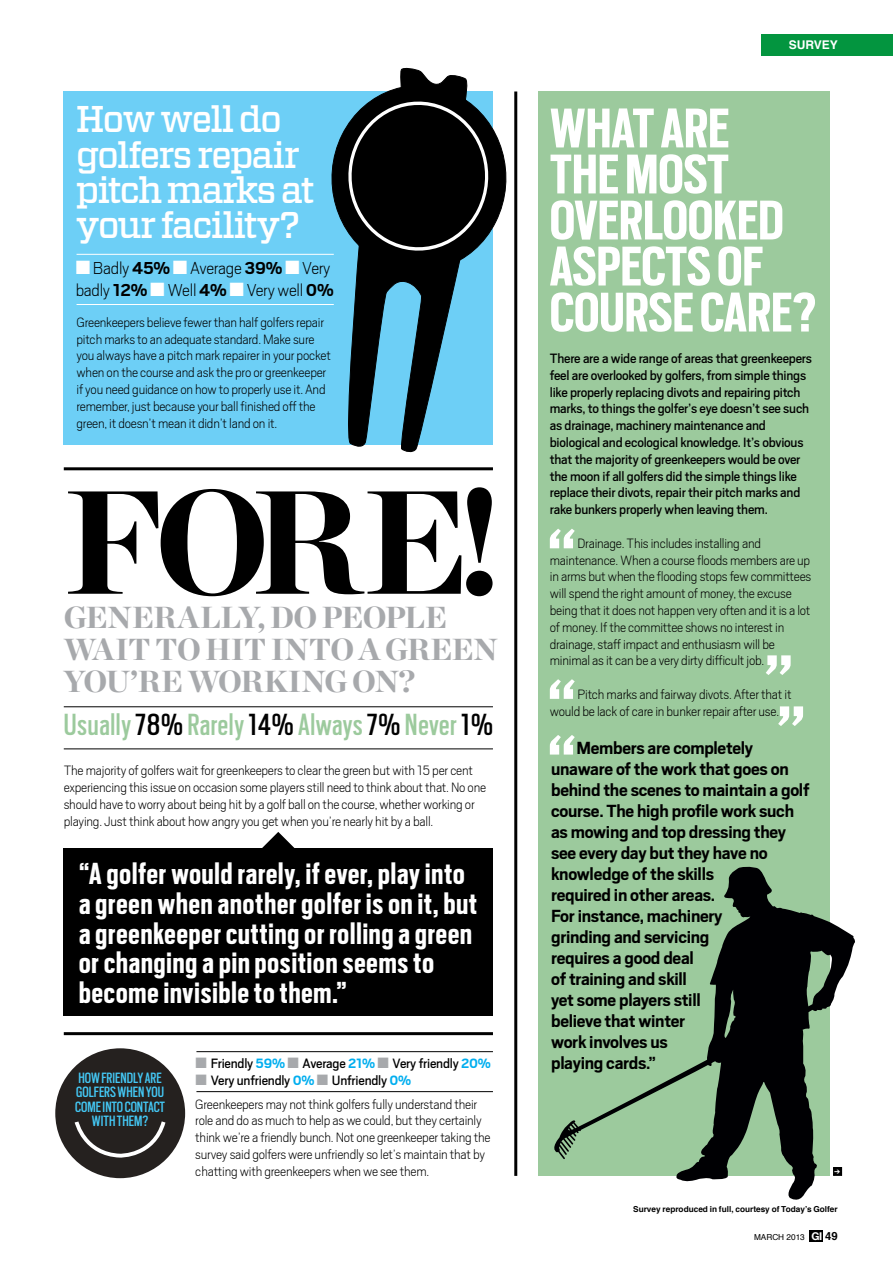
<style>
.page{position:relative;width:893px;height:1263px;background:#fff}
.page>*{position:absolute;margin:0;border:0;box-sizing:border-box;transform-origin:0 0}
.t1{font:900 146.7px "Chronicle Display";color:#000}
.t2{font:700 62.1px/46px "Scout Cond";letter-spacing:.005em;color:#fff}
.t3{font:500 37.2px/35.4px "Vitesse";letter-spacing:-.055em;color:#fff}
.t4{font:33.9px "Scout Cond";letter-spacing:.02em;color:#9cca9d}
.t5{font:700 33.75px/29.8px "Scout Cond";letter-spacing:.03em;color:#fff}
.t6{font:900 30.45px/32.1px "Chronicle Display";letter-spacing:-.025em;color:#a7a9ac}
.t7{font:700 19.5px/21px "Scout";letter-spacing:-.015em;color:#000}
.t8{font:200 19.2px/21.5px "Scout";letter-spacing:-.015em;color:#000}
.t9{font:16.65px/14.4px "Scout Cond";color:#44c8f5;text-align:center}
.t10{font:200 15px/16.8px "Scout";letter-spacing:-.015em;color:#000}
.t11{font:15px/16.8px "Scout";letter-spacing:-.015em;color:#000}
.t12{font:700 12px "Helvetica";color:#fff}
.t13{font:700 8.25px "Helvetica";color:#000}
.t14{font:8.25px "Helvetica";color:#000}
.s1{color:#fff}
.s2{font-weight:700}
.s3{color:#000}
.s4{color:#a7a9ac}
.s5{font-weight:700;color:#00aeef}
.s6{font-weight:400}
.s7{font-family:"Helvetica Neue";font-weight:700;font-size:10.8px;color:#fff}
.s8{font-weight:700;font-size:11.25px}
</style>
<div class="page">
<div style="left:809px;top:1230px;width:14px;height:11px;background:#000"></div>
<div style="left:761px;top:34px;width:132px;height:21px;background:#03953f"></div>
<svg style="left:262px;top:832px;width:33px;height:16px"></svg>
<div style="left:64px;top:848px;width:429px;height:168px;background:#000"></div>
<hr style="left:514px;top:91px;width:3px;height:1085px;background:#000">
<hr style="left:64px;top:467px;width:429px;height:3px;background:#000">
<hr style="left:64px;top:1032px;width:429px;height:3px;background:#000">
<div style="left:538px;top:91px;width:291px;height:1085px;background:#9cca9d"></div>
<div style="left:64px;top:91px;width:429px;height:354px;background:#6dcff6"></div>
<svg style="left:230px;top:253px;width:288px;height:213px"></svg>
<svg style="left:284px;top:253px;width:234px;height:69px"></svg>
<svg style="left:310px;top:67px;width:208px;height:224px"></svg>
<hr style="left:77px;top:254px;width:257px;height:1px;background:#fff">
<hr style="left:77px;top:304px;width:257px;height:1px;background:#fff">
<hr style="left:64px;top:748px;width:429px;height:1px;background:#000">
<hr style="left:196px;top:1051px;width:297px;height:1px;background:#000">
<hr style="left:196px;top:1091px;width:297px;height:1px;background:#000">
<hr style="left:64px;top:706px;width:429px;height:1px;background:#000">
<div style="left:55px;top:1048px;width:130px;height:130px;background:#25211f;border-radius:50%"></div>
<svg style="left:73px;top:1121px;width:95px;height:39px"></svg>
<svg style="left:550px;top:529px;width:25px;height:19px"></svg>
<svg style="left:550px;top:679px;width:25px;height:20px"></svg>
<svg style="left:550px;top:735px;width:25px;height:19px"></svg>
<svg style="left:766px;top:655px;width:25px;height:20px"></svg>
<svg style="left:778px;top:706px;width:25px;height:20px"></svg>
<svg style="left:554px;top:865px;width:301px;height:335px"></svg>
<div style="left:834px;top:1167px;width:7px;height:8px;background:#000"></div>
<div style="left:833px;top:1167px;width:9px;height:9px;border:1px solid #000"></div>
<p class="t3" style="left:76px;top:102px;width:241px">How well do golfers repair pitch marks at your facility?</p>
<p class="t8" style="left:76px;top:257px;width:259px"><span class="s1">■</span> Badly <span class="s2">45%</span><span class="s1">■</span> Average <span class="s2">39%</span><span class="s1">■</span> Very badly <span class="s2">12%</span><span class="s1">■</span> Well <span class="s2">4%</span><span class="s1">■</span> Very well <span class="s2">0%</span></p>
<p class="t10" style="left:77px;top:313px;width:256px">Greenkeepers believe fewer than half golfers repair pitch marks to an adequate standard. Make sure you always have a pitch mark repairer in your pocket when on the course and ask the pro or greenkeeper if you need guidance on how to properly use it. And remember, just because your ball finished off the green, it doesn’t mean it didn’t land on it.</p>
<p class="t1" style="left:64px;top:421px;width:438px">FORE!</p>
<p class="t6" style="left:64px;top:599px;width:436px">GENERALLY, DO PEOPLE<br>WAIT TO HIT INTO A GREEN<br>YOU’RE WORKING ON?</p>
<p class="t4" style="left:64px;top:703px;width:431px">USUALLY<span class="s3">78%</span>RARELY <span class="s3">14%</span>ALWAYS<span class="s3">7%</span>NEVER<span class="s3">1%</span></p>
<p class="t10" style="left:64px;top:761px;width:424px">The majority of golfers wait for greenkeepers to clear the green but with 15 per cent experiencing this issue on occasion some players still need to think about that. No one should have to worry about being hit by a golf ball on the course, whether working or playing. Just think about how angry you get when you’re nearly hit by a ball.</p>
<p class="t5" style="left:79px;top:857px;width:399px">“A golfer would rarely, if ever, play into a green when another golfer is on it, but a greenkeeper cutting or rolling a green or changing a pin position seems to become invisible to them.”</p>
<p class="t9" style="left:75px;top:1070px;width:90px">HOW FRIENDLYARE<br>GOLFERS WHENYOU<br>COME INTO CONTACT<br>WITH THEM?</p>
<p class="t11" style="left:196px;top:1054px;width:297px"><span class="s4">■</span> Friendly <span class="s5">59%</span> <span class="s4">■</span> Average <span class="s5">21%</span> <span class="s4">■</span> Very friendly <span class="s5">20%</span></p>
<p class="t10" style="left:195px;top:1067px;width:284px;line-height:24px"><span class="s4">■</span> <span class="s6">Very unfriendly</span> <span class="s5">0%</span> <span class="s4">■</span> <span class="s6">Unfriendly</span> <span class="s5">0%<br></span>Greenkeepers may not think golfers fully understand their</p>
<p class="t10" style="left:195px;top:1111px;width:297px">role and do as much to help as we could, but they certainly think we’re a friendly bunch. Not one greenkeeper taking the survey said golfers were unfriendly so let’s maintain that by chatting with greenkeepers when we see them.</p>
<p class="t12" style="left:789px;top:35px;width:51px">SURVEY</p>
<p class="t2" style="left:550px;top:102px;width:268px">WHAt Are<br>tHe most overlooked<br>Aspects of course cAre?</p>
<p class="t11" style="left:550px;top:349px;width:264px">There are a wide range of areas that greenkeepers feel are overlooked by golfers, from simple things like properly replacing divots and repairing pitch marks, to things the golfer’s eye doesn’t see such as drainage, machinery maintenance and biological and ecological knowledge. It’s obvious that the majority of greenkeepers would be over the moon if all golfers did the simple things like replace their divots, repair their pitch marks and rake bunkers properly when leaving them.</p>
<p class="t10" style="left:550px;top:534px;width:263px;text-indent:28px">Drainage. This includes installing and maintenance. When a course floods members are up in arms but when the flooding stops few committees will spend the right amount of money, the excuse being that it does not happen very often and it is a lot of money. If the committee shows no interest in drainage, staff impact and enthusiasm will be minimal as it can be a very dirty difficult job.</p>
<p class="t10" style="left:550px;top:685px;width:243px;text-indent:28px">Pitch marks and fairway divots. After that it would be lack of care in bunker repair after use.</p>
<p class="t7" style="left:551px;top:737px;width:260px;text-indent:25px">Members are completely unaware of the work that goes on behind the scenes to maintain a golf course. The high profile work such as mowing and top dressing they see every day but they have no knowledge of the skills<br>required in other areas.<br>For instance, machinery<br>grinding and servicing<br>requires a good deal<br>of training and skill<br>yet some players still<br>believe that winter<br>work involves us<br>playing cards.”</p>
<p class="t13" style="left:633px;top:1202px;width:206px">Survey reproduced in full, courtesy of Today’s Golfer</p>
<p class="t14" style="left:754px;top:1231px;width:85px">MARCH 2013 <span class="s7">GI</span> <span class="s8">49</span></p>
</div>
